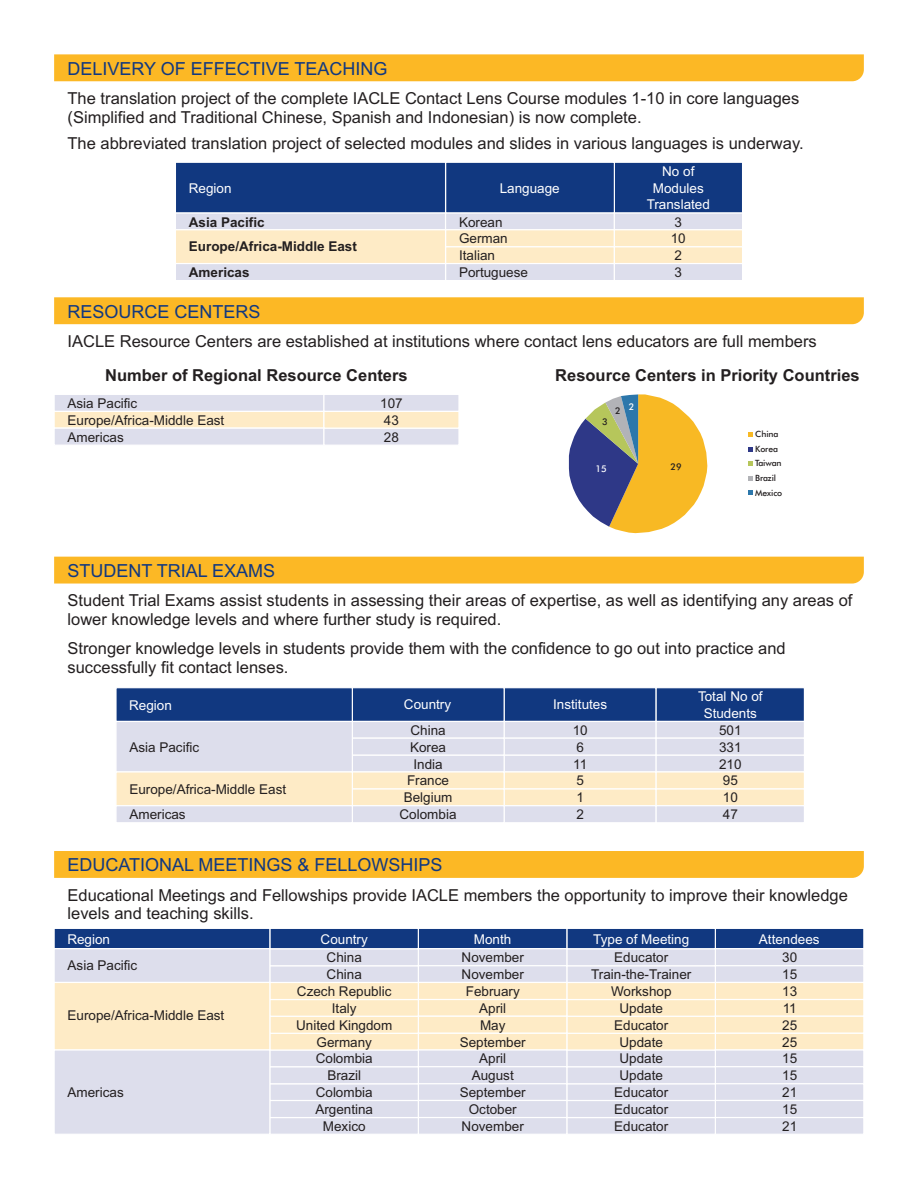
<style>
.page{position:relative;width:918px;height:1188px;background:#fff}
.page>*{position:absolute;margin:0;border:0;box-sizing:border-box;transform-origin:0 0}
.t1{font:18px "Arial";color:#113880}
.t2{font:16.5px/18.5px "Arial";color:#231f20}
.t3{font:700 16.5px "Arial";color:#231f20}
.t4{font:13.5px/16.8px "Arial";color:#231f20}
.t5{font:13.5px/16.6px "Arial";color:#fff;text-align:center}
.t6{font:700 13.5px "Arial";color:#231f20}
.t7{font:500 9.3px "Futura BT";color:#231f20}
.t8{font:500 9.3px "Futura BT";color:#fff}
.t9{font:500 8.55px/14.5px "Futura BT";color:#231f20}
.s1{color:#fff}
</style>
<div class="page">
<div style="left:54px;top:851px;width:810px;height:27px;background:#fcb825"></div>
<svg style="left:568px;top:394px;width:185px;height:140px"></svg>
<div style="left:54px;top:54px;width:810px;height:27px;background:#fcb825"></div>
<svg style="left:176px;top:162px;width:566px;height:118px;background:#929eb5"></svg>
<div style="left:54px;top:297px;width:810px;height:27px;background:#fcb825"></div>
<svg style="left:54px;top:395px;width:405px;height:50px;background:#e9e4e1"></svg>
<div style="left:54px;top:557px;width:810px;height:27px;background:#fcb825"></div>
<svg style="left:116px;top:688px;width:688px;height:134px;background:#b5baca"></svg>
<svg style="left:54px;top:929px;width:810px;height:205px;background:#d6d4d7"></svg>
<p class="t1" style="left:68px;top:62px;width:322px">DELIVERY OF EFFECTIVE TEACHING</p>
<p class="t2" style="left:68px;top:91px;width:733px">The translation project of the complete IACLE Contact Lens Course modules 1-10 in core languages (Simplified and Traditional Chinese, Spanish and Indonesian) is now complete.</p>
<p class="t2" style="left:68px;top:135px;width:738px">The abbreviated translation project of selected modules and slides in various languages is underway.</p>
<p class="t5" style="left:189px;top:181px;width:44px">Region</p>
<p class="t6" style="left:189px;top:217px;width:77px">Asia Pacific</p>
<p class="t5" style="left:662px;top:164px;width:34px">No of</p>
<p class="t5" style="left:647px;top:198px;width:65px">Translated</p>
<p class="t5" style="left:500px;top:181px;width:62px">Language</p>
<p class="t5" style="left:653px;top:181px;width:53px">Modules</p>
<p class="t4" style="left:459px;top:215px;width:71px">Korean<br>German<br>Italian<br>Portuguese</p>
<p class="t4" style="left:671px;top:215px;width:17px">3<br>10<br>2<br>3</p>
<p class="t6" style="left:189px;top:242px;width:170px">Europe/Africa-Middle East</p>
<p class="t6" style="left:189px;top:267px;width:62px">Americas</p>
<p class="t1" style="left:68px;top:305px;width:195px">RESOURCE CENTERS</p>
<p class="t2" style="left:68px;top:334px;width:751px">IACLE Resource Centers are established at institutions where contact lens educators are full members</p>
<p class="t3" style="left:105px;top:369px;width:304px">Number of Regional Resource Centers</p>
<p class="t3" style="left:555px;top:369px;width:306px">Resource Centers in Priority Countries</p>
<p class="t4" style="left:68px;top:396px;width:158px">Asia Pacific<br>Europe/Africa-Middle East<br>Americas</p>
<p class="t4" style="left:380px;top:396px;width:24px">107<br>43<br>28</p>
<p class="t7" style="left:602px;top:417px;width:7px">3</p>
<p class="t7" style="left:615px;top:407px;width:7px">2</p>
<p class="t8" style="left:629px;top:403px;width:7px">2</p>
<p class="t8" style="left:596px;top:465px;width:13px">15</p>
<p class="t7" style="left:670px;top:463px;width:13px">29</p>
<p class="t9" style="left:755px;top:428px;width:29px">China<br>Korea<br>Taiwan<br>Brazil<br>Mexico</p>
<p class="t1" style="left:68px;top:564px;width:209px">STUDENT TRIAL EXAMS</p>
<p class="t2" style="left:68px;top:593px;width:787px">Student Trial Exams assist students in assessing their areas of expertise, as well as identifying any areas of lower knowledge levels and where further study is required.</p>
<p class="t2" style="left:68px;top:641px;width:720px">Stronger knowledge levels in students provide them with the confidence to go out into practice and successfully fit contact lenses.</p>
<p class="t5" style="left:698px;top:689px;width:66px">Total No of<br>Students</p>
<p class="t5" style="left:129px;top:698px;width:44px">Region</p>
<p class="t5" style="left:404px;top:698px;width:49px">Country</p>
<p class="t5" style="left:553px;top:698px;width:56px">Institutes</p>
<p class="t4" style="left:129px;top:740px;width:71px">Asia Pacific</p>
<p class="t4" style="left:129px;top:778px;width:158px;line-height:25.2px">Europe/Africa-Middle East<br>Americas</p>
<p class="t4" style="left:400px;top:723px;width:59px;text-align:center">China<br>Korea<br>India<br>France<br>Belgium<br>Colombia</p>
<p class="t4" style="left:573px;top:723px;width:17px">10<br>6<br>11<br>5<br>1<br>2</p>
<p class="t4" style="left:719px;top:723px;width:24px">501<br>331<br>210<br>95<br>10<br>47</p>
<p class="t1" style="left:68px;top:858px;width:377px">EDUCATIONAL MEETINGS &amp; FELLOWSHIPS</p>
<p class="t2" style="left:68px;top:887px;width:782px">Educational Meetings and Fellowships provide IACLE members the opportunity to improve their knowledge levels and teaching skills.</p>
<p class="t4" style="left:759px;top:932px;width:62px;text-align:center"><span class="s1">Attendees<br></span>30<br>15<br>13<br>11<br>25<br>25<br>15<br>15<br>21<br>15</p>
<p class="t4" style="left:614px;top:1119px;width:56px">Educator</p>
<p class="t4" style="left:782px;top:1119px;width:17px">21</p>
<p class="t5" style="left:67px;top:932px;width:44px">Region</p>
<p class="t5" style="left:321px;top:932px;width:49px">Country</p>
<p class="t4" style="left:68px;top:958px;width:71px">Asia Pacific</p>
<p class="t5" style="left:474px;top:932px;width:39px">Month</p>
<p class="t5" style="left:593px;top:932px;width:98px">Type of Meeting</p>
<p class="t4" style="left:460px;top:950px;width:68px;text-align:center">November<br>November<br>February<br>April<br>May<br>September<br>April<br>August<br>September<br>October</p>
<p class="t4" style="left:327px;top:950px;width:37px">China</p>
<p class="t4" style="left:614px;top:950px;width:56px">Educator</p>
<p class="t4" style="left:327px;top:967px;width:37px">China</p>
<p class="t4" style="left:591px;top:967px;width:102px">Train-the-Trainer</p>
<p class="t4" style="left:297px;top:984px;width:96px">Czech Republic</p>
<p class="t4" style="left:611px;top:984px;width:62px">Workshop</p>
<p class="t4" style="left:332px;top:1001px;width:26px">Italy</p>
<p class="t4" style="left:620px;top:1001px;width:45px">Update</p>
<p class="t4" style="left:68px;top:1008px;width:158px">Europe/Africa-Middle East</p>
<p class="t4" style="left:296px;top:1018px;width:98px">United Kingdom</p>
<p class="t4" style="left:614px;top:1018px;width:56px">Educator</p>
<p class="t4" style="left:317px;top:1035px;width:57px">Germany</p>
<p class="t4" style="left:620px;top:1035px;width:45px">Update</p>
<p class="t4" style="left:316px;top:1052px;width:59px">Colombia</p>
<p class="t4" style="left:620px;top:1052px;width:45px">Update</p>
<p class="t4" style="left:327px;top:1069px;width:35px">Brazil</p>
<p class="t4" style="left:620px;top:1069px;width:45px">Update</p>
<p class="t4" style="left:316px;top:1085px;width:59px">Colombia</p>
<p class="t4" style="left:614px;top:1085px;width:56px">Educator</p>
<p class="t4" style="left:68px;top:1085px;width:58px">Americas</p>
<p class="t4" style="left:315px;top:1102px;width:59px">Argentina</p>
<p class="t4" style="left:614px;top:1102px;width:56px">Educator</p>
<p class="t4" style="left:323px;top:1119px;width:44px">Mexico</p>
<p class="t4" style="left:462px;top:1119px;width:64px">November</p>
</div>
